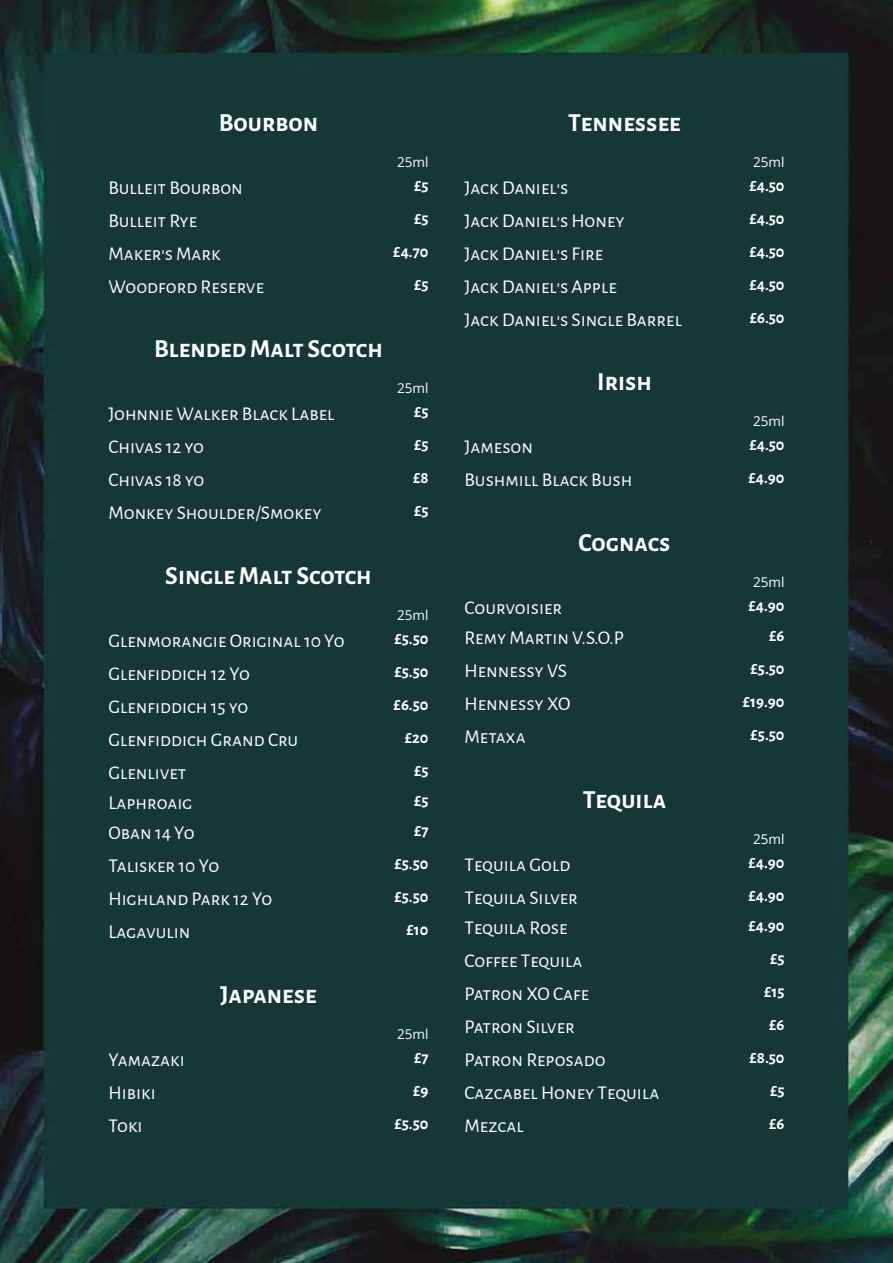
<style>
.page{position:relative;width:893px;height:1263px;background:#fff}
.page>*{position:absolute;margin:0;border:0;box-sizing:border-box;transform-origin:0 0}
.t1{font:700 25.5px "Alegreya Sans SC";color:#fff}
.t2{font:19.5px "Alegreya Sans SC";color:#fff}
.t3{font:700 16.5px "Alegreya Sans SC";color:#fff}
.t4{font:13.5px "Open Sans";color:#fff}
</style>
<div class="page">
<img style="left:0;top:0;width:893px;height:1263px">
<h1 class="t1" style="left:219px;top:104px;width:101px">Bourbon</h1>
<p class="t4" style="left:397px;top:153px;width:33px">25ml</p>
<p class="t2" style="left:108px;top:174px;width:136px">Bulleit Bourbon</p>
<p class="t3" style="left:414px;top:173px;width:16px">£5</p>
<p class="t2" style="left:108px;top:207px;width:90px">Bulleit Rye</p>
<p class="t3" style="left:414px;top:206px;width:16px">£5</p>
<p class="t2" style="left:108px;top:240px;width:114px">Maker's Mark</p>
<p class="t3" style="left:393px;top:239px;width:37px">£4.70</p>
<p class="t2" style="left:108px;top:273px;width:157px">Woodford Reserve</p>
<p class="t3" style="left:414px;top:272px;width:16px">£5</p>
<h1 class="t1" style="left:154px;top:330px;width:230px">Blended Malt Scotch</h1>
<p class="t4" style="left:397px;top:379px;width:33px">25ml</p>
<p class="t2" style="left:108px;top:401px;width:228px">Johnnie Walker Black Label</p>
<p class="t3" style="left:414px;top:400px;width:16px">£5</p>
<p class="t2" style="left:108px;top:434px;width:97px">Chivas 12 yo</p>
<p class="t3" style="left:414px;top:433px;width:16px">£5</p>
<p class="t2" style="left:108px;top:467px;width:97px">Chivas 18 yo</p>
<p class="t3" style="left:413px;top:466px;width:17px">£8</p>
<p class="t2" style="left:108px;top:500px;width:215px">Monkey Shoulder/Smokey</p>
<p class="t3" style="left:414px;top:499px;width:16px">£5</p>
<h1 class="t1" style="left:165px;top:557px;width:208px">Single Malt Scotch</h1>
<p class="t4" style="left:397px;top:606px;width:33px">25ml</p>
<p class="t2" style="left:108px;top:627px;width:238px">Glenmorangie Original 10 Yo</p>
<p class="t3" style="left:394px;top:626px;width:35px">£5.50</p>
<p class="t2" style="left:108px;top:660px;width:143px">Glenfiddich 12 Yo</p>
<p class="t3" style="left:394px;top:659px;width:35px">£5.50</p>
<p class="t2" style="left:108px;top:693px;width:141px">Glenfiddich 15 yo</p>
<p class="t3" style="left:394px;top:692px;width:36px">£6.50</p>
<p class="t2" style="left:108px;top:726px;width:191px">Glenfiddich Grand Cru</p>
<p class="t3" style="left:405px;top:725px;width:25px">£20</p>
<p class="t2" style="left:108px;top:759px;width:79px">Glenlivet</p>
<p class="t3" style="left:414px;top:758px;width:16px">£5</p>
<p class="t2" style="left:108px;top:789px;width:85px">Laphroaig</p>
<p class="t3" style="left:414px;top:788px;width:16px">£5</p>
<p class="t2" style="left:108px;top:819px;width:88px">Oban 14 Yo</p>
<p class="t3" style="left:414px;top:818px;width:16px">£7</p>
<p class="t2" style="left:108px;top:852px;width:112px">Talisker 10 Yo</p>
<p class="t3" style="left:394px;top:851px;width:35px">£5.50</p>
<p class="t2" style="left:108px;top:885px;width:166px">Highland Park 12 Yo</p>
<p class="t3" style="left:394px;top:884px;width:35px">£5.50</p>
<p class="t2" style="left:108px;top:918px;width:84px">Lagavulin</p>
<p class="t3" style="left:407px;top:917px;width:23px">£10</p>
<h1 class="t1" style="left:220px;top:975px;width:98px">Japanese</h1>
<p class="t4" style="left:397px;top:1024px;width:33px">25ml</p>
<p class="t2" style="left:108px;top:1046px;width:78px">Yamazaki</p>
<p class="t3" style="left:414px;top:1045px;width:16px">£7</p>
<p class="t2" style="left:108px;top:1079px;width:49px">Hibiki</p>
<p class="t3" style="left:413px;top:1078px;width:17px">£9</p>
<p class="t2" style="left:108px;top:1112px;width:36px">Toki</p>
<p class="t3" style="left:394px;top:1111px;width:35px">£5.50</p>
<h1 class="t1" style="left:568px;top:104px;width:114px">Tennessee</h1>
<p class="t4" style="left:753px;top:153px;width:33px">25ml</p>
<p class="t2" style="left:464px;top:174px;width:105px">Jack Daniel's</p>
<p class="t3" style="left:749px;top:173px;width:37px">£4.50</p>
<p class="t2" style="left:464px;top:207px;width:162px">Jack Daniel's Honey</p>
<p class="t3" style="left:749px;top:206px;width:37px">£4.50</p>
<p class="t2" style="left:464px;top:240px;width:140px">Jack Daniel's Fire</p>
<p class="t3" style="left:749px;top:239px;width:37px">£4.50</p>
<p class="t2" style="left:464px;top:273px;width:154px">Jack Daniel's Apple</p>
<p class="t3" style="left:749px;top:272px;width:37px">£4.50</p>
<p class="t2" style="left:464px;top:306px;width:219px">Jack Daniel's Single Barrel</p>
<p class="t3" style="left:750px;top:305px;width:36px">£6.50</p>
<h1 class="t1" style="left:597px;top:363px;width:56px">Irish</h1>
<p class="t4" style="left:753px;top:412px;width:33px">25ml</p>
<p class="t2" style="left:464px;top:434px;width:70px">Jameson</p>
<p class="t3" style="left:749px;top:433px;width:37px">£4.50</p>
<p class="t2" style="left:464px;top:467px;width:169px">Bushmill Black Bush</p>
<p class="t3" style="left:748px;top:466px;width:37px">£4.90</p>
<h1 class="t1" style="left:578px;top:524px;width:94px">Cognacs</h1>
<p class="t4" style="left:753px;top:573px;width:33px">25ml</p>
<p class="t2" style="left:464px;top:594px;width:99px">Courvoisier</p>
<p class="t3" style="left:748px;top:593px;width:37px">£4.90</p>
<p class="t2" style="left:464px;top:624px;width:161px">Remy Martin V.S.O.P</p>
<p class="t3" style="left:769px;top:623px;width:17px">£6</p>
<p class="t2" style="left:464px;top:657px;width:104px">Hennessy VS</p>
<p class="t3" style="left:750px;top:656px;width:35px">£5.50</p>
<p class="t2" style="left:464px;top:690px;width:108px">Hennessy XO</p>
<p class="t3" style="left:743px;top:689px;width:43px">£19.90</p>
<p class="t2" style="left:464px;top:723px;width:63px">Metaxa</p>
<p class="t3" style="left:750px;top:722px;width:35px">£5.50</p>
<h1 class="t1" style="left:583px;top:780px;width:85px">Tequila</h1>
<p class="t4" style="left:753px;top:829px;width:33px">25ml</p>
<p class="t2" style="left:464px;top:851px;width:107px">Tequila Gold</p>
<p class="t3" style="left:748px;top:850px;width:37px">£4.90</p>
<p class="t2" style="left:464px;top:884px;width:115px">Tequila Silver</p>
<p class="t3" style="left:748px;top:883px;width:37px">£4.90</p>
<p class="t2" style="left:464px;top:914px;width:105px">Tequila Rose</p>
<p class="t3" style="left:748px;top:913px;width:37px">£4.90</p>
<p class="t2" style="left:464px;top:947px;width:120px">Coffee Tequila</p>
<p class="t3" style="left:770px;top:946px;width:16px">£5</p>
<p class="t2" style="left:464px;top:980px;width:126px">Patron XO Cafe</p>
<p class="t3" style="left:764px;top:979px;width:22px">£15</p>
<p class="t2" style="left:464px;top:1013px;width:112px">Patron Silver</p>
<p class="t3" style="left:769px;top:1012px;width:17px">£6</p>
<p class="t2" style="left:464px;top:1046px;width:143px">Patron Reposado</p>
<p class="t3" style="left:749px;top:1045px;width:36px">£8.50</p>
<p class="t2" style="left:464px;top:1079px;width:196px">Cazcabel Honey Tequila</p>
<p class="t3" style="left:770px;top:1078px;width:16px">£5</p>
<p class="t2" style="left:464px;top:1112px;width:61px">Mezcal</p>
<p class="t3" style="left:769px;top:1111px;width:17px">£6</p>
</div>
